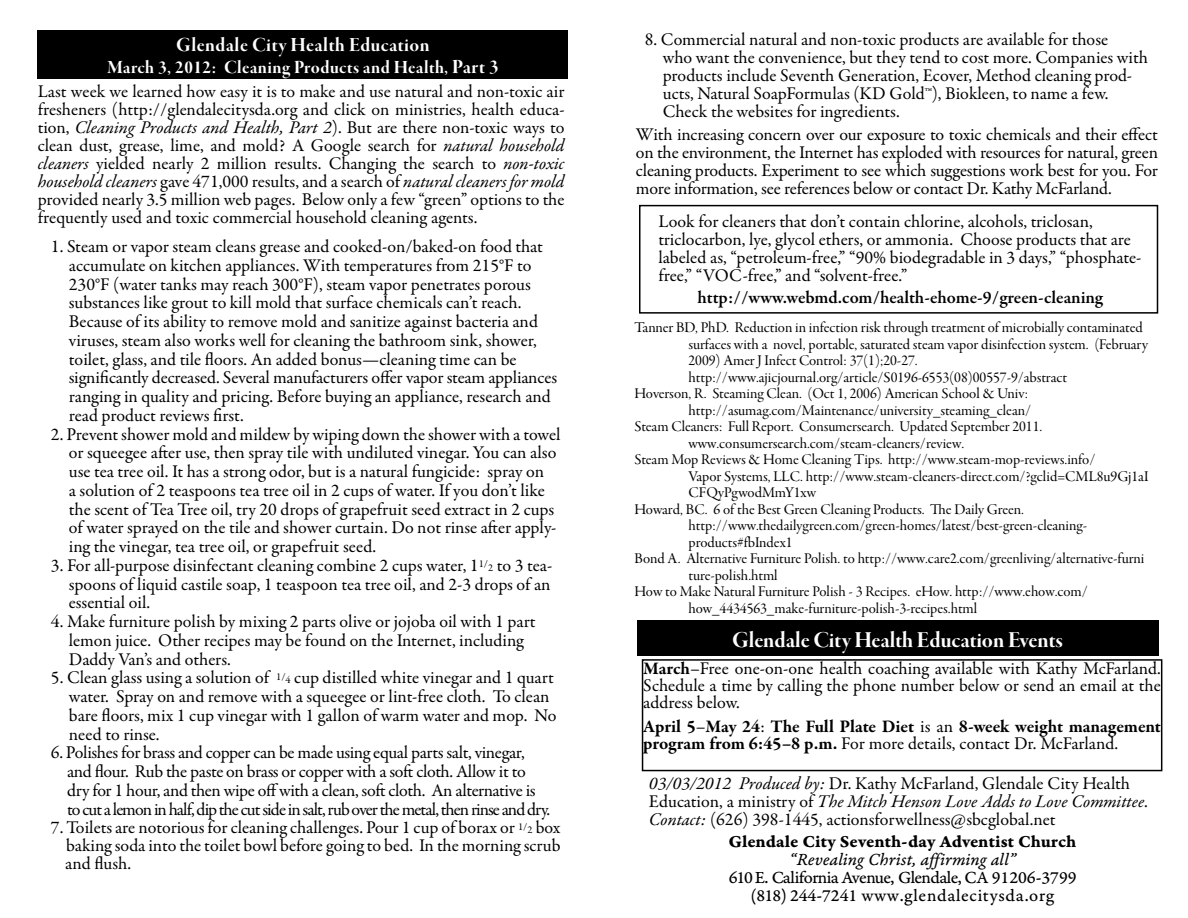
<style>
.page{position:relative;width:1188px;height:918px;background:#fff}
.page>*{position:absolute;margin:0;border:0;box-sizing:border-box;transform-origin:0 0}
.t1{font:24px "Garamond Premr Pro Bd Disp";color:#fff}
.t2{font:21px "Garamond Premr Pro Bd Disp";letter-spacing:.025em;color:#fff}
.t3{font:19.5px "Garamond Premr Pro Bd Disp";letter-spacing:.025em;color:#fff}
.t4{font:18px/18.8px "Garamond Premr Pro";letter-spacing:-.005em;color:#000}
.t5{font:18px/18.8px "Garamond Premr Pro";letter-spacing:-.025em;color:#000}
.t6{font:700 18px/17.2px "Garamond Premr Pro";letter-spacing:-.005em;color:#000}
.t7{font:18px/18px "Garamond Premr Pro Capt";color:#000;text-align:center}
.t8{font:600 18px "Garamond Premr Pro";letter-spacing:-.005em;color:#000}
.t9{font:18px "Garamond Premr Pro Bd Capt";letter-spacing:-.005em;color:#000}
.t10{font:18px "Garamond Premr Pro It Capt";letter-spacing:.005em;color:#000}
.t11{font:15px "Garamond Premr Pro Subh";color:#000}
.s1{font-size:21px}
.s2{font-style:italic}
.s3{font-size:10.5px}
.s4{font-weight:700}
.s5{font-weight:400}
</style>
<div class="page">
<div style="left:38px;top:30px;width:530px;height:49px;background:#000"></div>
<div style="left:637px;top:620px;width:522px;height:36px;background:#000"></div>
<div style="left:639px;top:205px;width:519px;height:109px;border:2px solid #000"></div>
<div style="left:642px;top:659px;width:520px;height:112px;border:2px solid #000"></div>
<p class="t2" style="left:176px;top:33px;width:255px">Glendale City Health Education</p>
<p class="t3" style="left:108px;top:57px;width:392px">March 3, 2012: Cleaning Products and Health, <span class="s1">Part 3</span></p>
<p class="t4" style="left:38px;top:82px;width:528px;line-height:18px;text-align:justify">Last week we learned how easy it is to make and use natural and non-toxic air fresheners (http://glendalecitysda.org and click on ministries, health educa&shy;tion, <span class="s2">Cleaning Products and Health, Part 2</span>). But are there non-toxic ways to clean dust, grease, lime, and mold? A Google search for <span class="s2">natural household cleaners</span> yielded nearly 2 million results. Changing the search to <span class="s2">non-toxic household cleaners</span> gave 471,000 results, and a search of <span class="s2">natural cleaners for mold </span>provided nearly 3.5 million web pages. Below only a few “green” options to the frequently used and toxic commercial household cleaning agents.</p>
<p class="t4" style="left:69px;top:237px;width:490px;text-indent:-18px">1. Steam or vapor steam cleans grease and cooked-on/baked-on food that accumulate on kitchen appliances. With temperatures from 215°F to 230°F (water tanks may reach 300°F), steam vapor penetrates porous substances like grout to kill mold that surface chemicals can’t reach.<br>Because of its ability to remove mold and sanitize against bacteria and viruses, steam also works well for cleaning the bathroom sink, shower, toilet, glass, and tile floors. An added bonus—cleaning time can be significantly decreased. Several manufacturers offer vapor steam appliances ranging in quality and pricing. Before buying an appliance, research and read product reviews first.</p>
<p class="t4" style="left:69px;top:425px;width:493px;text-indent:-18px">2. Prevent shower mold and mildew by wiping down the shower with a towel or squeegee after use, then spray tile with undiluted vinegar. You can also use tea tree oil. It has a strong odor, but is a natural fungicide: spray on<br>a solution of 2 teaspoons tea tree oil in 2 cups of water. If you don’t like the scent of Tea Tree oil, try 20 drops of grapefruit seed extract in 2 cups of water sprayed on the tile and shower curtain. Do not rinse after apply&shy;ing the vinegar, tea tree oil, or grapefruit seed.</p>
<p class="t4" style="left:69px;top:556px;width:485px;text-align:justify;text-indent:-18px">3. For all-purpose disinfectant cleaning combine 2 cups water, 1<sup>1/</sup><span class="s3">2</span> to 3 tea&shy;spoons of liquid castile soap, 1 teaspoon tea tree oil, and 2-3 drops of an essential oil.</p>
<p class="t4" style="left:69px;top:612px;width:468px;text-indent:-18px">4. Make furniture polish by mixing 2 parts olive or jojoba oil with 1 part lemon juice. Other recipes may be found on the Internet, including<br>Daddy Van’s and others.</p>
<p class="t4" style="left:69px;top:669px;width:489px;text-indent:-18px">5. Clean glass using a solution of <sup>1/</sup><span class="s3">4</span> cup distilled white vinegar and 1 quart water. Spray on and remove with a squeegee or lint-free cloth. To clean bare floors, mix 1 cup vinegar with 1 gallon of warm water and mop. No need to rinse.</p>
<p class="t5" style="left:67px;top:744px;width:485px;text-indent:-16px">6. Polishes for brass and copper can be made using equal parts salt, vinegar, and flour. Rub the paste on brass or copper with a soft cloth. Allow it to dry for 1 hour, and then wipe off with a clean, soft cloth. An alternative is to cut a lemon in half, dip the cut side in salt, rub over the metal, then rinse and dry.</p>
<p class="t4" style="left:65px;top:819px;width:497px;line-height:18px;text-align:justify;text-indent:-14px">7. Toilets are notorious for cleaning challenges. Pour 1 cup of borax or <sup>1/</sup><span class="s3">2</span> box baking soda into the toilet bowl before going to bed. In the morning scrub and flush.</p>
<p class="t4" style="left:663px;top:30px;width:487px;line-height:18px;text-indent:-18px">8. Commercial natural and non-toxic products are available for those<br>who want the convenience, but they tend to cost more. Companies with products include Seventh Generation, Ecover, Method cleaning prod&shy;ucts, Natural SoapFormulas (KD Gold™), Biokleen, to name a few.<br>Check the websites for ingredients.</p>
<p class="t4" style="left:636px;top:126px;width:524px;line-height:18px;text-align:justify">With increasing concern over our exposure to toxic chemicals and their effect on the environment, the Internet has exploded with resources for natural, green cleaning products. Experiment to see which suggestions work best for you. For more information, see references below or contact Dr. Kathy McFarland.</p>
<p class="t4" style="left:658px;top:212px;width:485px;line-height:18px">Look for cleaners that don’t contain chlorine, alcohols, triclosan, triclocarbon, lye, glycol ethers, or ammonia. Choose products that are labeled as, “petroleum-free,” “90% biodegradable in 3 days,” “phosphate&shy;free,” “VOC-free,” and “solvent-free.”</p>
<p class="t8" style="left:698px;top:287px;width:407px">http://www.webmd.com/health-ehome-9/green-cleaning</p>
<p class="t11" style="left:634px;top:319px;width:510px">Tanner BD, PhD. Reduction in infection risk through treatment of microbially contaminated</p>
<p class="t11" style="left:688px;top:335px;width:461px">surfaces with a novel, portable, saturated steam vapor disinfection system. (February</p>
<p class="t11" style="left:688px;top:352px;width:231px">2009) Amer J Infect Control: 37(1);20-27.</p>
<p class="t11" style="left:688px;top:368px;width:380px">http://www.ajicjournal.org/article/S0196-6553(08)00557-9/abstract</p>
<p class="t11" style="left:634px;top:385px;width:395px">Hoverson, R. Steaming Clean. (Oct 1, 2006) American School &amp; Univ:</p>
<p class="t11" style="left:688px;top:401px;width:344px">http://asumag.com/Maintenance/university_steaming_clean/</p>
<p class="t11" style="left:634px;top:418px;width:409px">Steam Cleaners: Full Report. Consumersearch. Updated September 2011.</p>
<p class="t11" style="left:688px;top:434px;width:277px">www.consumersearch.com/steam-cleaners/review.</p>
<p class="t11" style="left:634px;top:451px;width:462px">Steam Mop Reviews &amp; Home Cleaning Tips. http://www.steam-mop-reviews.info/</p>
<p class="t11" style="left:688px;top:467px;width:461px">Vapor Systems, LLC. http://www.steam-cleaners-direct.com/?gclid=CML8u9Gj1aI</p>
<p class="t11" style="left:688px;top:484px;width:129px">CFQyPgwodMmY1xw</p>
<p class="t11" style="left:634px;top:500px;width:391px">Howard, BC. 6 of the Best Green Cleaning Products. The Daily Green.</p>
<p class="t11" style="left:688px;top:517px;width:400px">http://www.thedailygreen.com/green-homes/latest/best-green-cleaning-</p>
<p class="t11" style="left:688px;top:533px;width:106px">products#fbIndex1</p>
<p class="t11" style="left:634px;top:550px;width:511px">Bond A. Alternative Furniture Polish. to http://www.care2.com/greenliving/alternative-furni</p>
<p class="t11" style="left:688px;top:566px;width:91px">ture-polish.html</p>
<p class="t11" style="left:634px;top:583px;width:455px">How to Make Natural Furniture Polish - 3 Recipes. eHow. http://www.ehow.com/</p>
<p class="t11" style="left:688px;top:599px;width:290px">how_4434563_make-furniture-polish-3-recipes.html</p>
<h1 class="t1" style="left:732px;top:627px;width:332px">Glendale City Health Education Events</h1>
<p class="t4" style="left:643px;top:660px;width:519px;line-height:17.2px;text-align:justify"><span class="s4">March</span>–Free one-on-one health coaching available with Kathy McFarland.<br>Schedule a time by calling the phone number below or send an email at the address below.</p>
<p class="t6" style="left:643px;top:718px;width:519px">April 5<span class="s5">–</span>May 24<span class="s5">:</span> The Full Plate Diet <span class="s5">is an</span> 8-week weight management program from 6:45–8 p.m. <span class="s5">For more details, contact Dr. McFarland.</span></p>
<p class="t4" style="left:649px;top:774px;width:500px;line-height:18px"><span class="s2">03/03/2012 Produced by:</span> Dr. Kathy McFarland, Glendale City Health<br>Education, a ministry of <span class="s2">The Mitch Henson Love Adds to Love Committee</span>.<br><span class="s2">Contact:</span> (626) 398-1445, actionsforwellness@sbcglobal.net</p>
<p class="t9" style="left:729px;top:831px;width:350px">Glendale City Seventh-day Adventist Church</p>
<p class="t10" style="left:790px;top:849px;width:228px">“Revealing Christ, affirming all”</p>
<p class="t7" style="left:729px;top:869px;width:349px">610 E. California Avenue, Glendale, CA 91206-3799 (818) 244-7241 www.glendalecitysda.org</p>
</div>
